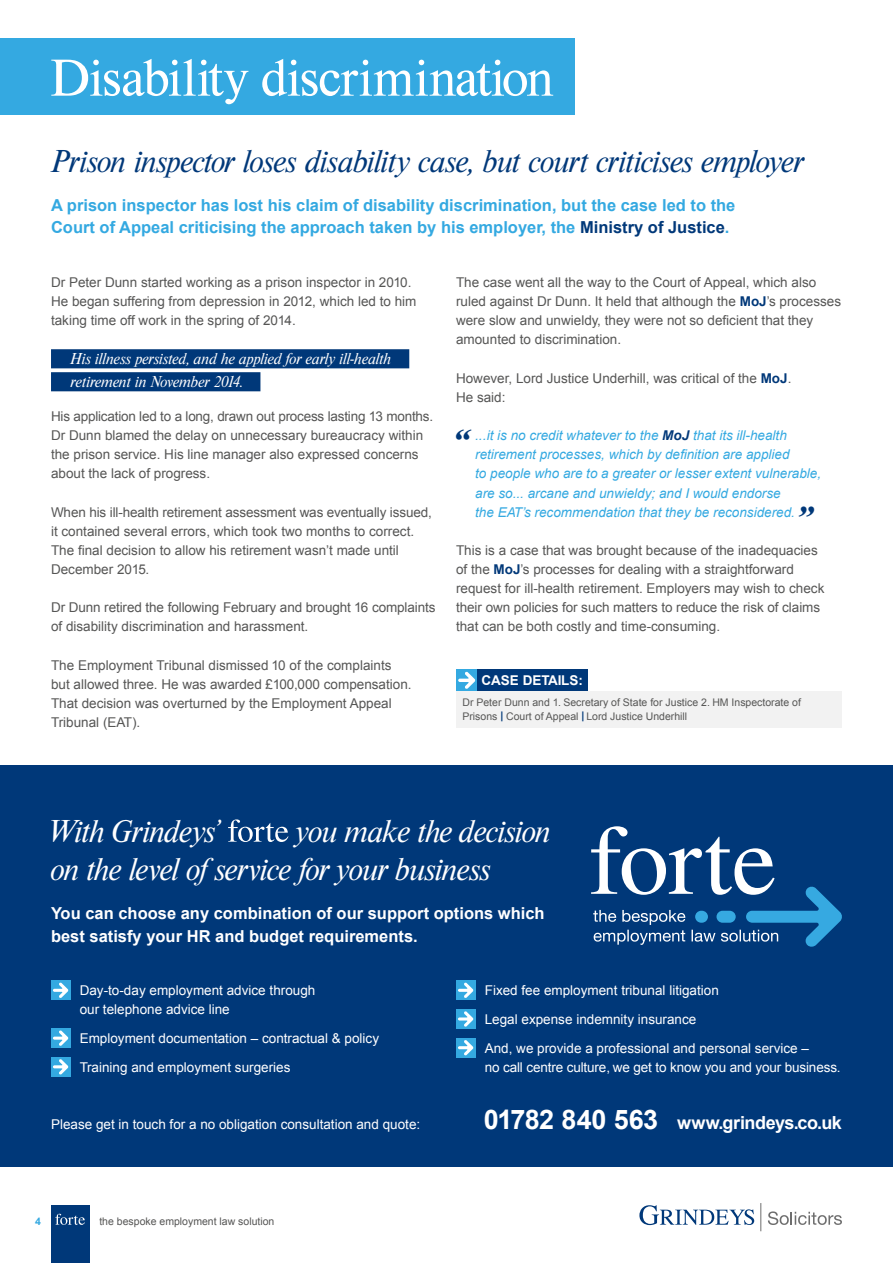
<style>
.page{position:relative;width:893px;height:1263px;background:#fff}
.page>*{position:absolute;margin:0;border:0;box-sizing:border-box;transform-origin:0 0}
.t1{font:54px "Nimbus Rom D";letter-spacing:-.025em;color:#fff}
.t2{font:italic 700 42px "Nimbus Rom D";color:#003879}
.t3{font:italic 33px/38.2px "Nimbus Rom D";letter-spacing:-.035em;color:#fff}
.t4{font:italic 33px "Nimbus Rom D";letter-spacing:-.035em;color:#003879}
.t5{font:700 18px "Arial";letter-spacing:-.02em;color:#fff}
.t6{font:700 16.5px/23px "Arial";color:#34a9e1}
.t7{font:700 16.5px/23px "Arial";color:#fff}
.t8{font:italic 16.5px/23px "Nimbus Rom D";letter-spacing:-.03em;color:#fff}
.t9{font:13.5px/19.2px "Arial";color:#565655}
.t10{font:13.5px/28.7px "Arial";color:#fff}
.t11{font:italic 13.5px/19.2px "Arial";color:#34a9e1}
.t12{font:700 13.5px "Arial";color:#fff}
.t13{font:10.5px/14.4px "Arial";color:#565655}
.t14{font:700 10.5px "Arial";color:#34a9e1}
.s1{color:#003879}
.s2{font-weight:700;color:#003879}
.s3{font-size:27px}
</style>
<div class="page">
<svg style="left:639px;top:1205px;width:115px;height:20px"></svg>
<svg style="left:768px;top:1211px;width:74px;height:14px"></svg>
<svg style="left:761px;top:1203px;width:1px;height:28px"></svg>
<div style="left:51px;top:1205px;width:38px;height:58px;background:#003879"></div>
<svg style="left:55px;top:1214px;width:30px;height:11px"></svg>
<div style="left:0;top:765px;width:893px;height:402px;background:#003879"></div>
<svg style="left:228px;top:819px;width:60px;height:23px"></svg>
<div style="left:51px;top:981px;width:19px;height:19px;background:#34a9e1"></div>
<svg style="left:53px;top:983px;width:15px;height:15px"></svg>
<div style="left:51px;top:1028px;width:19px;height:20px;background:#34a9e1"></div>
<svg style="left:53px;top:1030px;width:15px;height:16px"></svg>
<div style="left:51px;top:1057px;width:19px;height:19px;background:#34a9e1"></div>
<svg style="left:53px;top:1059px;width:15px;height:15px"></svg>
<div style="left:456px;top:981px;width:19px;height:19px;background:#34a9e1"></div>
<svg style="left:458px;top:983px;width:15px;height:15px"></svg>
<div style="left:456px;top:1009px;width:19px;height:19px;background:#34a9e1"></div>
<svg style="left:458px;top:1011px;width:15px;height:16px"></svg>
<div style="left:456px;top:1038px;width:19px;height:19px;background:#34a9e1"></div>
<svg style="left:458px;top:1040px;width:15px;height:15px"></svg>
<div style="left:0;top:38px;width:575px;height:77px;background:#34a9e1"></div>
<svg style="left:591px;top:826px;width:251px;height:121px"></svg>
<div style="left:51px;top:349px;width:358px;height:19px;background:#003879"></div>
<div style="left:51px;top:372px;width:209px;height:19px;background:#003879"></div>
<div style="left:456px;top:669px;width:21px;height:22px;background:#34a9e1"></div>
<div style="left:477px;top:669px;width:111px;height:22px;background:#003879"></div>
<div style="left:456px;top:691px;width:386px;height:36px;background:#f2f2f2"></div>
<svg style="left:458px;top:672px;width:17px;height:17px"></svg>
<h1 class="t1" style="left:50px;top:42px;width:506px">Disability discrimination</h1>
<h3 class="t4" style="left:51px;top:141px;width:755px">Prison inspector loses disability case, but court criticises employer</h3>
<p class="t6" style="left:51px;top:194px;width:686px">A prison inspector has lost his claim of disability discrimination, but the case led to the<br>Court of Appeal criticising the approach taken by his employer, the <span class="s1">Ministry of Justice</span>.</p>
<p class="t9" style="left:51px;top:273px;width:367px">Dr Peter Dunn started working as a prison inspector in 2010.<br>He began suffering from depression in 2012, which led to him taking time off work in the spring of 2014.</p>
<p class="t8" style="left:70px;top:346px;width:323px">His illness persisted, and he applied for early ill-health retirement in November 2014.</p>
<p class="t9" style="left:51px;top:407px;width:384px">His application led to a long, drawn out process lasting 13 months.<br>Dr Dunn blamed the delay on unnecessary bureaucracy within the prison service. His line manager also expressed concerns about the lack of progress.</p>
<p class="t9" style="left:51px;top:502px;width:382px">When his ill-health retirement assessment was eventually issued, it contained several errors, which took two months to correct.<br>The final decision to allow his retirement wasn’t made until December 2015.</p>
<p class="t9" style="left:51px;top:598px;width:386px">Dr Dunn retired the following February and brought 16 complaints of disability discrimination and harassment.</p>
<p class="t9" style="left:51px;top:655px;width:362px">The Employment Tribunal dismissed 10 of the complaints but allowed three. He was awarded £100,000 compensation.<br>That decision was overturned by the Employment Appeal Tribunal (EAT).</p>
<p class="t9" style="left:456px;top:273px;width:387px">The case went all the way to the Court of Appeal, which also ruled against Dr Dunn. It held that although the <span class="s2">MoJ</span>’s processes were slow and unwieldy, they were not so deficient that they amounted to discrimination.</p>
<p class="t9" style="left:456px;top:368px;width:337px">However, Lord Justice Underhill, was critical of the <span class="s2">MoJ</span>.<br>He said:</p>
<h2 class="t2" style="left:450px;top:417px;width:20px">“</h2>
<p class="t11" style="left:475px;top:426px;width:347px">...it is no credit whatever to the <span class="s2">MoJ</span> that its ill-health retirement processes, which by definition are applied<br>to people who are to a greater or lesser extent vulnerable, are so... arcane and unwieldy; and I would endorse<br>the EAT’s recommendation that they be reconsidered.</p>
<h2 class="t2" style="left:794px;top:494px;width:20px">”</h2>
<p class="t9" style="left:456px;top:541px;width:370px">This is a case that was brought because of the inadequacies of the <span class="s2">MoJ</span>’s processes for dealing with a straightforward request for ill-health retirement. Employers may wish to check their own policies for such matters to reduce the risk of claims that can be both costly and time-consuming.</p>
<p class="t12" style="left:482px;top:672px;width:103px">CASE DETAILS:</p>
<p class="t13" style="left:462px;top:695px;width:340px">Dr Peter Dunn and 1. Secretary of State for Justice 2. HM Inspectorate of<br>Prisons <span class="s2">|</span> Court of Appeal <span class="s2">|</span> Lord Justice Underhill</p>
<h3 class="t3" style="left:48px;top:811px;width:173px">With Grindeys’</h3>
<h3 class="t3" style="left:50px;top:811px;width:502px;text-indent:245px">you make the decision on the level of service for your business</h3>
<p class="t7" style="left:51px;top:902px;width:495px">You can choose any combination of our support options which best satisfy your HR and budget requirements.</p>
<p class="t10" style="left:80px;top:981px;width:237px;line-height:19.2px">Day-to-day employment advice through our telephone advice line</p>
<p class="t10" style="left:80px;top:1024px;width:301px">Employment documentation – contractual &amp; policy<br>Training and employment surgeries</p>
<p class="t10" style="left:485px;top:976px;width:326px">Fixed fee employment tribunal litigation<br>Legal expense indemnity insurance<br>And, we provide a professional and personal service –</p>
<p class="t10" style="left:485px;top:1053px;width:357px">no call centre culture, we get to know you and your business.</p>
<p class="t10" style="left:51px;top:1110px;width:371px">Please get in touch for a no obligation consultation and quote:</p>
<h3 class="t5" style="left:484px;top:1111px;width:359px"><span class="s3">01782 840 563</span> www.grindeys.co.uk</h3>
<p class="t14" style="left:35px;top:1214px;width:7px">4</p>
<p class="t13" style="left:99px;top:1214px;width:177px">the bespoke employment law solution</p>
</div>
